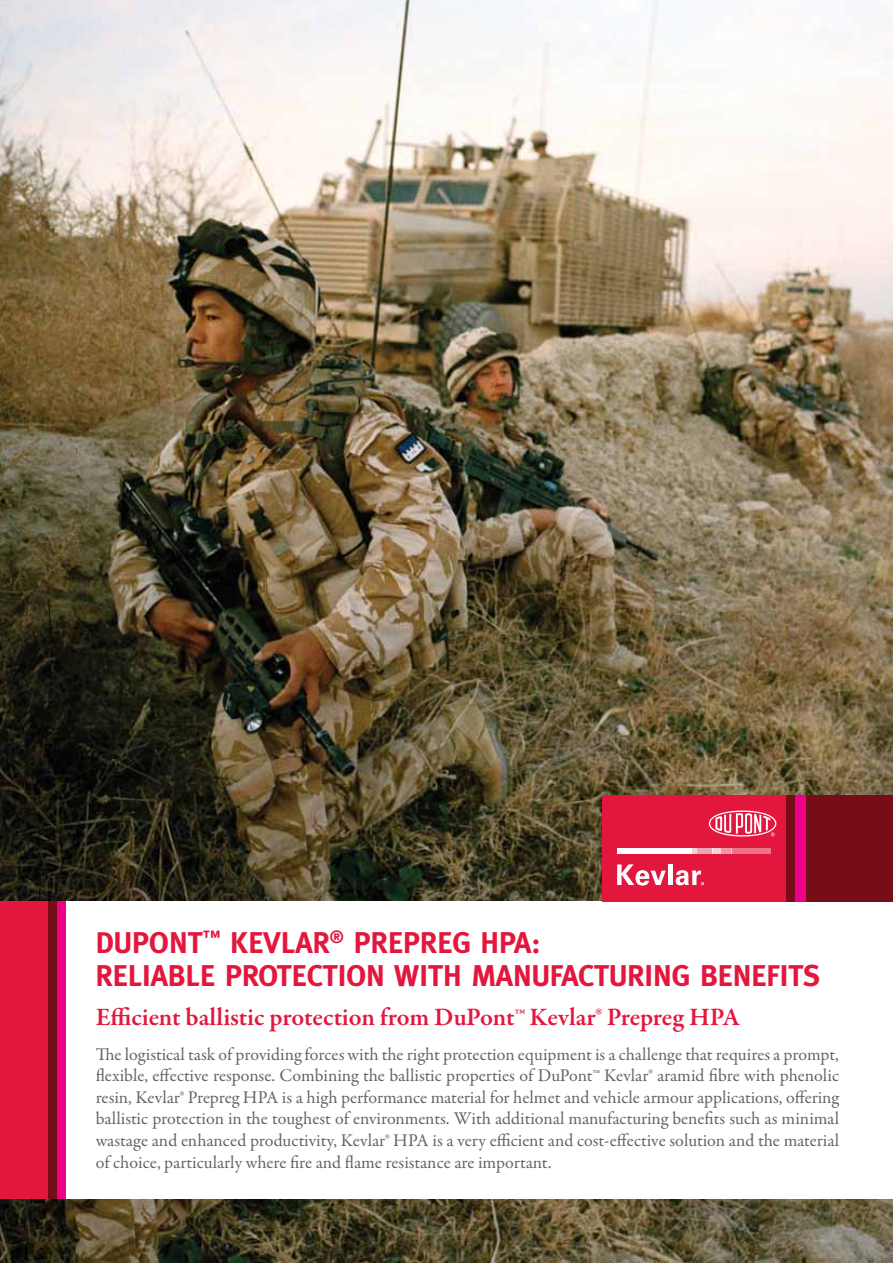
<style>
.page{position:relative;width:893px;height:1263px;background:#fff}
.page>*{position:absolute;margin:0;border:0;box-sizing:border-box;transform-origin:0 0}
.t1{font:700 30px/33px "Meta";color:#e3173e}
.t2{font:600 25.5px "Garamond Premr Pro";letter-spacing:-.005em;color:#e3173e}
.t3{font:18px/21.6px "Garamond Premr Pro";letter-spacing:-.005em;color:#636466;text-align:justify}
</style>
<div class="page">
<img style="left:0;top:0;width:893px;height:901px">
<img style="left:0;top:1199px;width:893px;height:64px">
<div style="left:57px;top:901px;width:9px;height:298px;background:#ec0089"></div>
<div style="left:48px;top:901px;width:9px;height:298px;background:#760d17"></div>
<div style="left:0;top:901px;width:48px;height:298px;background:#e3173e"></div>
<div style="left:602px;top:795px;width:185px;height:106px;background:#e3173e"></div>
<div style="left:787px;top:795px;width:106px;height:106px;background:#760d17"></div>
<div style="left:795px;top:795px;width:11px;height:106px;background:#ec0089"></div>
<svg style="left:709px;top:810px;width:67px;height:26px"></svg>
<svg style="left:617px;top:864px;width:49px;height:21px"></svg>
<hr style="left:668px;top:864px;width:4px;height:21px;background:#fff">
<svg style="left:676px;top:870px;width:28px;height:15px"></svg>
<div style="left:617px;top:848px;width:75px;height:5px;background:#fff"></div>
<div style="left:731px;top:848px;width:39px;height:5px;background:#ee728a"></div>
<div style="left:713px;top:848px;width:8px;height:5px;background:#f9d0d8"></div>
<svg style="left:692px;top:848px;width:5px;height:5px"></svg>
<div style="left:697px;top:848px;width:16px;height:5px;background:#f3a2b1"></div>
<div style="left:721px;top:848px;width:10px;height:5px;background:#f296a7"></div>
<h1 class="t1" style="left:96px;top:925px;width:726px">DUPONT<sup>™</sup> KEVLAR<sup>®</sup> PREPREG HPA:<br>RELIABLE PROTECTION WITH MANUFACTURING BENEFITS</h1>
<h2 class="t2" style="left:96px;top:1002px;width:646px">Efficient ballistic protection from DuPont™ Kevlar® Prepreg HPA</h2>
<p class="t3" style="left:96px;top:1043px;width:745px">The logistical task of providing forces with the right protection equipment is a challenge that requires a prompt, flexible, effective response. Combining the ballistic properties of DuPont™ Kevlar® aramid fibre with phenolic resin, Kevlar® Prepreg HPA is a high performance material for helmet and vehicle armour applications, offering ballistic protection in the toughest of environments. With additional manufacturing benefits such as minimal wastage and enhanced productivity, Kevlar® HPA is a very efficient and cost-effective solution and the material of choice, particularly where fire and flame resistance are important.</p>
</div>
